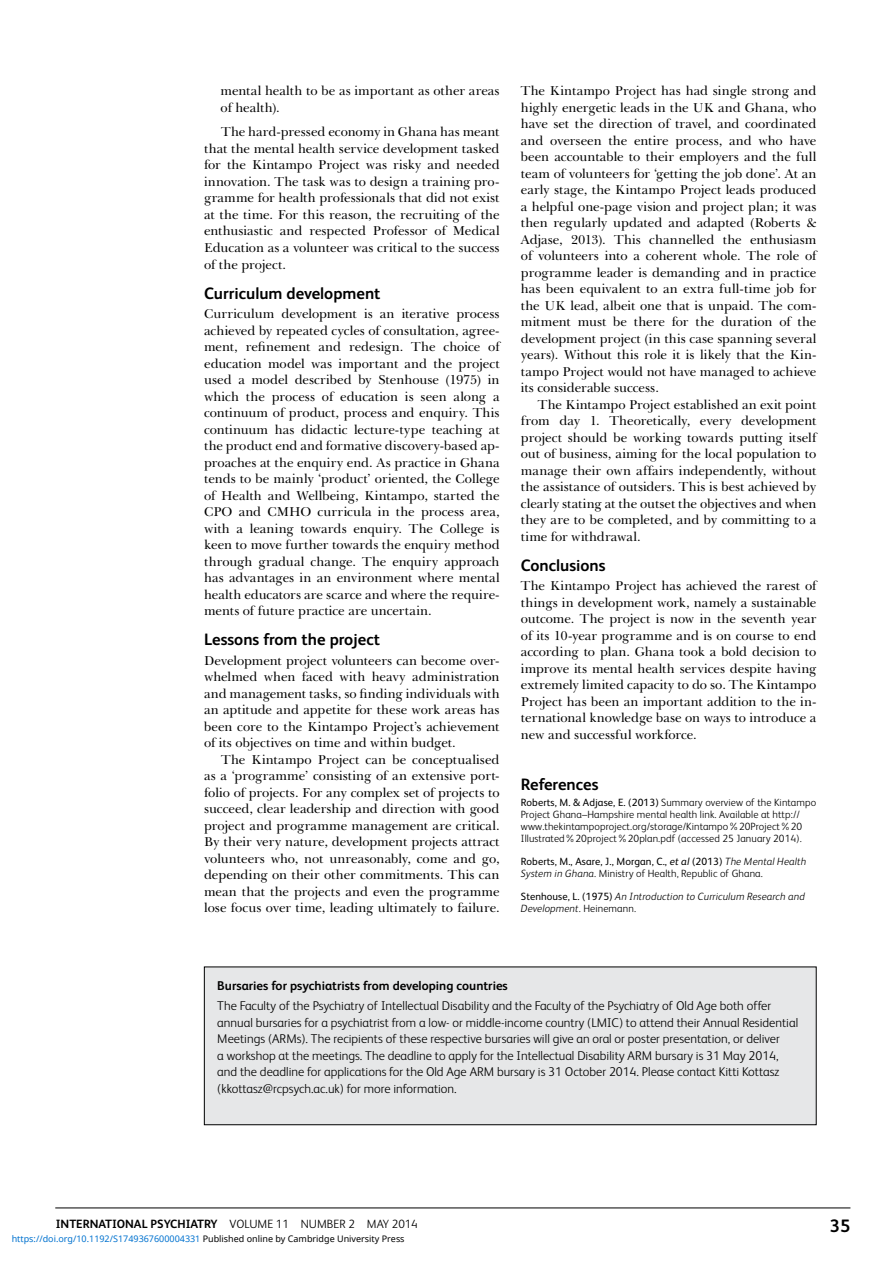
<style>
.page{position:relative;width:893px;height:1263px;background:#fff}
.page>*{position:absolute;margin:0;border:0;box-sizing:border-box;transform-origin:0 0}
.t1{font:700 18px "FS Albert";color:#000}
.t2{font:700 16.5px "FS Albert";color:#000}
.t3{font:13.2px/16.5px "Baskerville BT";letter-spacing:-.005em;color:#000;text-align:justify}
.t4{font:300 12.75px/16.5px "FS Albert";color:#000}
.t5{font:700 12.75px "FS Albert";color:#000}
.t6{font:700 12px "FS Albert";color:#000}
.t7{font:300 10.5px/12px "FS Albert";letter-spacing:.01em;color:#000}
.t8{font:10.5px/12px "FS Albert";letter-spacing:.01em;color:#000}
.t9{font:italic 300 10.5px/12px "FS Albert";letter-spacing:.01em;color:#000}
.t10{font:9px "Noto Sans";color:#0172cf}
.s1{font-weight:400}
.s2{font-style:italic}
.s3{font-weight:300;font-style:italic}
.s4{font-weight:300}
.s5{font-weight:400;font-style:normal}
.s6{font-style:normal}
.s7{color:#000}
</style>
<div class="page">
<hr style="left:55px;top:1208px;width:795px;height:1px;background:#000">
<div style="left:204px;top:967px;width:612px;height:158px;background:#e6e7e8"></div>
<div style="left:204px;top:967px;width:612px;height:158px;border:1px solid #000"></div>
<p class="t3" style="left:221px;top:83px;width:280px">mental health to be as important as other areas of health).</p>
<p class="t3" style="left:204px;top:124px;width:297px;text-indent:17px">The hard-pressed economy in Ghana has meant that the mental health service development tasked for the Kintampo Project was risky and needed innovation. The task was to design a training pro&shy;gramme for health professionals that did not exist at the time. For this reason, the recruiting of the enthusiastic and respected Professor of Medical Education as a volunteer was critical to the success of the project.</p>
<p class="t2" style="left:204px;top:282px;width:178px">Curriculum development</p>
<p class="t3" style="left:204px;top:305px;width:297px">Curriculum development is an iterative process achieved by repeated cycles of consultation, agree&shy;ment, refinement and redesign. The choice of education model was important and the project used a model described by Stenhouse (1975) in which the process of education is seen along a continuum of product, process and enquiry. This continuum has didactic lecture-type teaching at the product end and formative discovery-based ap&shy;proaches at the enquiry end. As practice in Ghana tends to be mainly ‘product’ oriented, the College of Health and Wellbeing, Kintampo, started the CPO and CMHO curricula in the process area, with a leaning towards enquiry. The College is keen to move further towards the enquiry method through gradual change. The enquiry approach has advantages in an environment where mental health educators are scarce and where the require&shy;ments of future practice are uncertain.</p>
<p class="t2" style="left:204px;top:628px;width:177px">Lessons from the project</p>
<p class="t3" style="left:204px;top:652px;width:297px">Development project volunteers can become over&shy;whelmed when faced with heavy administration and management tasks, so finding individuals with an aptitude and appetite for these work areas has been core to the Kintampo Project’s achievement of its objectives on time and within budget.</p>
<p class="t3" style="left:204px;top:751px;width:297px;text-indent:17px">The Kintampo Project can be conceptualised as a ‘programme’ consisting of an extensive port&shy;folio of projects. For any complex set of projects to succeed, clear leadership and direction with good project and programme management are critical.<br>By their very nature, development projects attract volunteers who, not unreasonably, come and go, depending on their other commitments. This can mean that the projects and even the programme lose focus over time, leading ultimately to failure.</p>
<p class="t3" style="left:521px;top:83px;width:297px">The Kintampo Project has had single strong and highly energetic leads in the UK and Ghana, who have set the direction of travel, and coordinated and overseen the entire process, and who have been accountable to their employers and the full team of volunteers for ‘getting the job done’. At an early stage, the Kintampo Project leads produced a helpful one-page vision and project plan; it was then regularly updated and adapted (Roberts &amp; Adjase, 2013). This channelled the enthusiasm of volunteers into a coherent whole. The role of programme leader is demanding and in practice has been equivalent to an extra full-time job for the UK lead, albeit one that is unpaid. The com&shy;mitment must be there for the duration of the development project (in this case spanning several years). Without this role it is likely that the Kin&shy;tampo Project would not have managed to achieve its considerable success.</p>
<p class="t3" style="left:521px;top:396px;width:297px;text-indent:17px">The Kintampo Project established an exit point from day 1. Theoretically, every development project should be working towards putting itself out of business, aiming for the local population to manage their own affairs independently, without the assistance of outsiders. This is best achieved by clearly stating at the outset the objectives and when they are to be completed, and by committing to a time for withdrawal.</p>
<p class="t2" style="left:521px;top:554px;width:86px">Conclusions</p>
<p class="t3" style="left:521px;top:578px;width:297px">The Kintampo Project has achieved the rarest of things in development work, namely a sustainable outcome. The project is now in the seventh year of its 10-year programme and is on course to end according to plan. Ghana took a bold decision to improve its mental health services despite having extremely limited capacity to do so. The Kintampo Project has been an important addition to the in&shy;ternational knowledge base on ways to introduce a new and successful workforce.</p>
<p class="t2" style="left:521px;top:773px;width:79px">References</p>
<p class="t7" style="left:521px;top:796px;width:297px"><span class="s1">Roberts, M. &amp; Adjase, E. (2013)</span> Summary overview of the Kintampo Project Ghana–Hampshire mental health link. Available at http:// www.thekintampoproject.org/storage/Kintampo%20Project%20<br>Illustrated%20project%20plan.pdf (accessed 25 January 2014).</p>
<p class="t8" style="left:521px;top:855px;width:287px">Roberts, M., Asare, J., Morgan, C., <span class="s2">et al</span> (2013) <span class="s3">The Mental Health<br>System in Ghana</span><span class="s4">. Ministry of Health, Republic of Ghana.</span></p>
<p class="t9" style="left:521px;top:889px;width:286px"><span class="s5">Stenhouse, L. (1975)</span> An Introduction to Curriculum Research and<br>Development<span class="s6">. Heinemann.</span></p>
<p class="t5" style="left:217px;top:977px;width:292px">Bursaries for psychiatrists from developing countries</p>
<p class="t4" style="left:217px;top:997px;width:582px">The Faculty of the Psychiatry of Intellectual Disability and the Faculty of the Psychiatry of Old Age both offer annual bursaries for a psychiatrist from a low- or middle-income country (LMIC) to attend their Annual Residential Meetings (ARMs). The recipients of these respective bursaries will give an oral or poster presentation, or deliver<br>a workshop at the meetings. The deadline to apply for the Intellectual Disability ARM bursary is 31 May 2014, and the deadline for applications for the Old Age ARM bursary is 31 October 2014. Please contact Kitti Kottasz (kkottasz@rcpsych.ac.uk) for more information.</p>
<p class="t6" style="left:56px;top:1215px;width:364px">International Psychiatry <span class="s4">Volume 11 Number 2 MAY 2014</span></p>
<h1 class="t1" style="left:830px;top:1214px;width:22px">35</h1>
<p class="t10" style="left:12px;top:1232px;width:394px">https://doi.org/10.1192/S1749367600004331 <span class="s7">Published online by Cambridge University Press</span></p>
</div>
